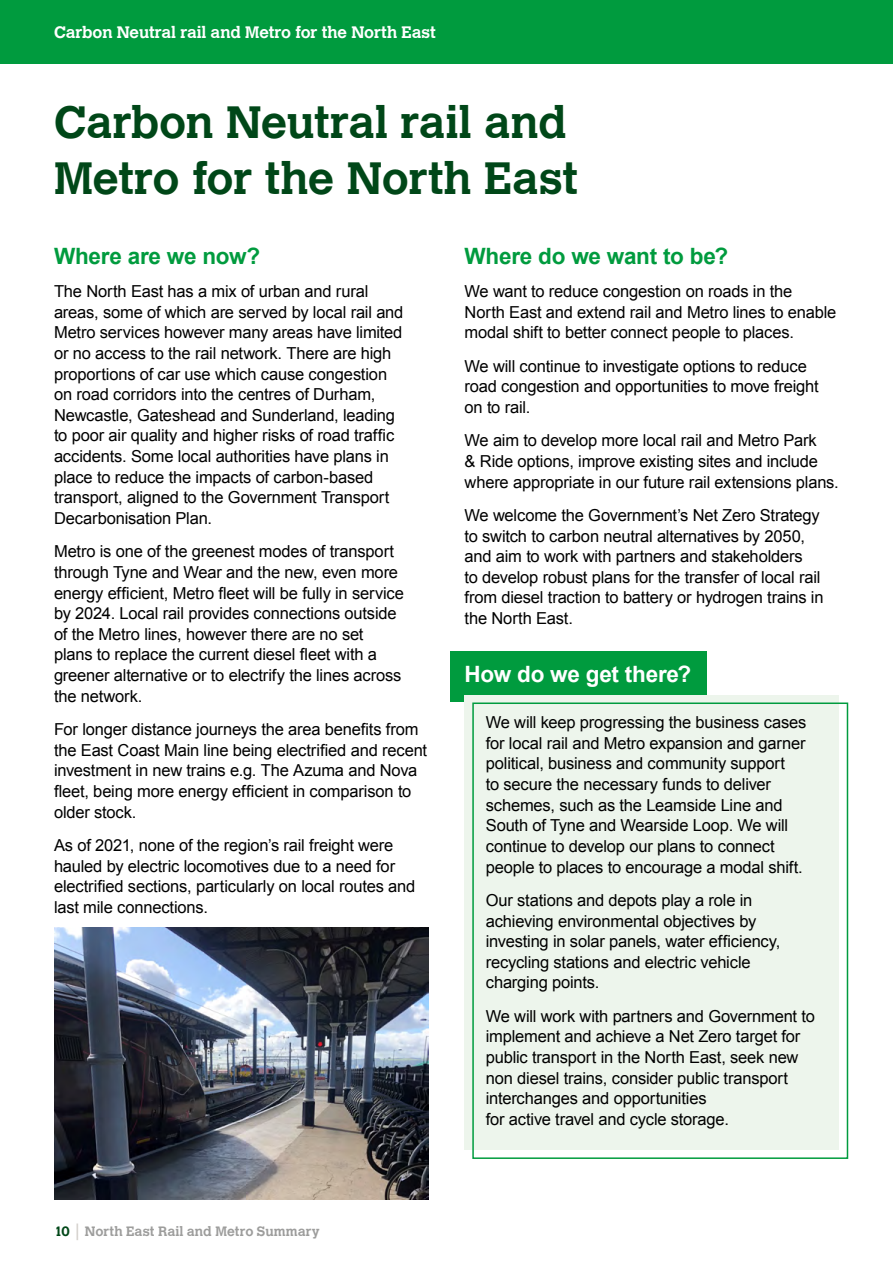
<style>
.page{position:relative;width:893px;height:1263px;background:#fff}
.page>*{position:absolute;margin:0;border:0;box-sizing:border-box;transform-origin:0 0}
.t1{font:700 45px/56.2px "Calvert";letter-spacing:-.005em;color:#004718}
.t2{font:700 22.5px "Arial";letter-spacing:-.01em;color:#009b3e}
.t3{font:700 22.5px "Arial";letter-spacing:-.01em;color:#fff}
.t4{font:16.5px/20.7px "Arial";letter-spacing:-.01em;color:#000}
.t5{font:700 16.5px "Calvert";letter-spacing:-.005em;color:#fff}
.t6{font:700 13.5px "Calvert";letter-spacing:.005em;color:#9d9d9c}
.s1{color:#004718}
.s2{font-size:16.65px;color:#d4d0cc}
</style>
<div class="page">
<div style="left:0;top:0;width:893px;height:64px;background:#009b3e"></div>
<div style="left:450px;top:651px;width:256px;height:51px;background:#009b3e"></div>
<div style="left:465px;top:695px;width:374px;height:455px;background:#edf5ec"></div>
<div style="left:472px;top:702px;width:376px;height:457px;border:2px solid #009b3e"></div>
<img style="left:54px;top:927px;width:374px;height:272px">
<p class="t5" style="left:54px;top:21px;width:383px">Carbon Neutral rail and Metro for the North East</p>
<h1 class="t1" style="left:54px;top:93px;width:525px">Carbon Neutral rail and<br>Metro for the North East</h1>
<h2 class="t2" style="left:54px;top:241px;width:208px">Where are we now?</h2>
<p class="t4" style="left:54px;top:281px;width:351px">The North East has a mix of urban and rural areas, some of which are served by local rail and Metro services however many areas have limited or no access to the rail network. There are high proportions of car use which cause congestion on road corridors into the centres of Durham, Newcastle, Gateshead and Sunderland, leading to poor air quality and higher risks of road traffic accidents. Some local authorities have plans in place to reduce the impacts of carbon-based transport, aligned to the Government Transport Decarbonisation Plan.</p>
<p class="t4" style="left:54px;top:541px;width:352px">Metro is one of the greenest modes of transport through Tyne and Wear and the new, even more energy efficient, Metro fleet will be fully in service by 2024. Local rail provides connections outside of the Metro lines, however there are no set plans to replace the current diesel fleet with a greener alternative or to electrify the lines across the network.</p>
<p class="t4" style="left:54px;top:719px;width:375px">For longer distance journeys the area benefits from the East Coast Main line being electrified and recent investment in new trains e.g. The Azuma and Nova fleet, being more energy efficient in comparison to older stock.</p>
<p class="t4" style="left:54px;top:835px;width:363px">As of 2021, none of the region’s rail freight were hauled by electric locomotives due to a need for electrified sections, particularly on local routes and last mile connections.</p>
<h2 class="t2" style="left:465px;top:241px;width:265px">Where do we want to be?</h2>
<p class="t4" style="left:465px;top:281px;width:373px">We want to reduce congestion on roads in the<br>North East and extend rail and Metro lines to enable modal shift to better connect people to places.</p>
<p class="t4" style="left:465px;top:356px;width:356px">We will continue to investigate options to reduce road congestion and opportunities to move freight on to rail.</p>
<p class="t4" style="left:465px;top:430px;width:376px">We aim to develop more local rail and Metro Park<br>&amp; Ride options, improve existing sites and include where appropriate in our future rail extensions plans.</p>
<p class="t4" style="left:465px;top:505px;width:360px">We welcome the Government’s Net Zero Strategy to switch to carbon neutral alternatives by 2050, and aim to work with partners and stakeholders<br>to develop robust plans for the transfer of local rail from diesel traction to battery or hydrogen trains in the North East.</p>
<h2 class="t3" style="left:465px;top:659px;width:228px">How do we get there?</h2>
<p class="t4" style="left:486px;top:712px;width:322px">We will keep progressing the business cases for local rail and Metro expansion and garner political, business and community support<br>to secure the necessary funds to deliver schemes, such as the Leamside Line and South of Tyne and Wearside Loop. We will continue to develop our plans to connect people to places to encourage a modal shift.</p>
<p class="t4" style="left:486px;top:890px;width:296px">Our stations and depots play a role in achieving environmental objectives by investing in solar panels, water efficiency, recycling stations and electric vehicle charging points.</p>
<p class="t4" style="left:486px;top:1006px;width:331px">We will work with partners and Government to implement and achieve a Net Zero target for public transport in the North East, seek new non diesel trains, consider public transport interchanges and opportunities<br>for active travel and cycle storage.</p>
<p class="t6" style="left:54px;top:1222px;width:267px"><span class="s1">10</span> <span class="s2">|</span> North East Rail and Metro Summary</p>
</div>
